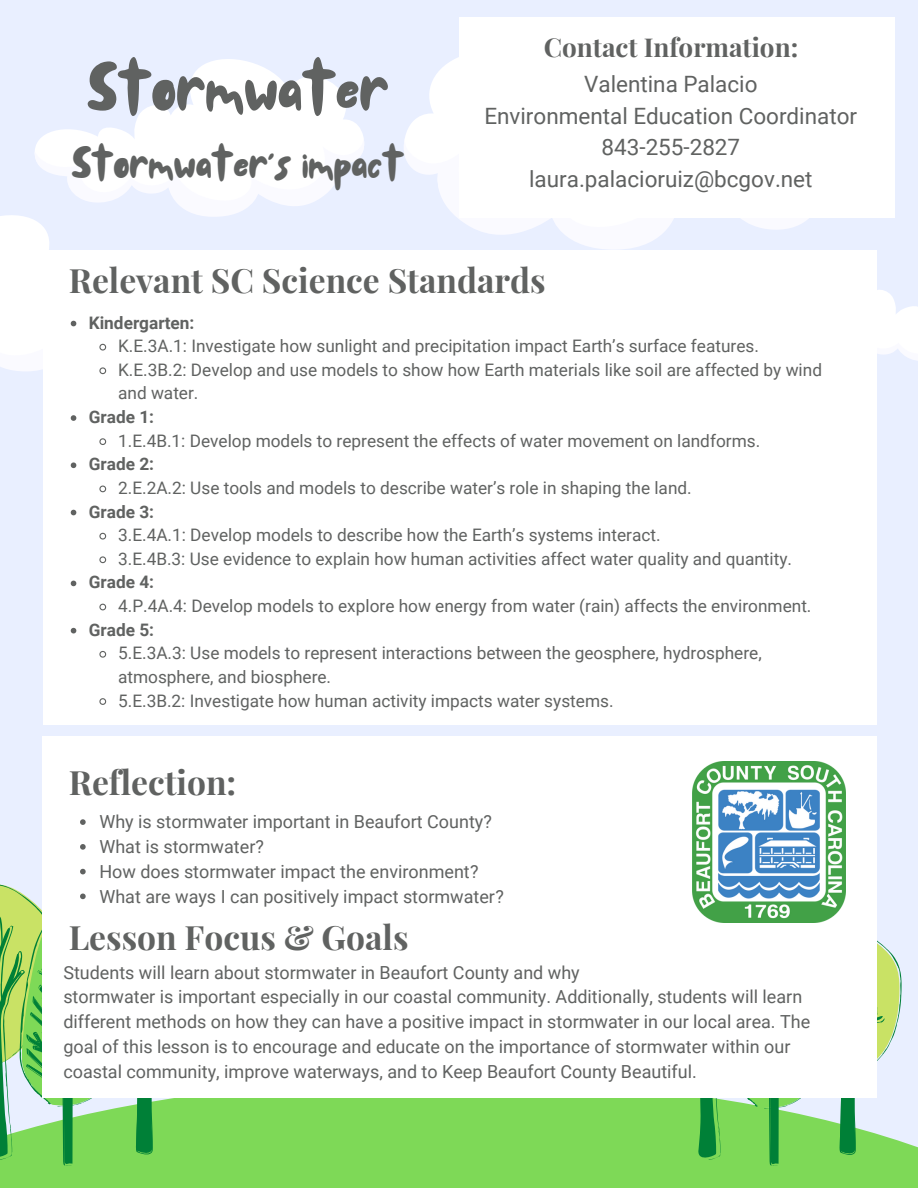
<style>
.page{position:relative;width:918px;height:1188px;background:#e9efff}
.page>*{position:absolute;margin:0;border:0;box-sizing:border-box;transform-origin:0 0}
.t1{font:64.5px "NF Lepetitcochon Regular";color:#606261}
.t2{font:42px "NF Lepetitcochon Regular";color:#606261}
.t3{font:700 33.6px "Playfair Display";color:#606261}
.t4{font:700 26.1px "Playfair Display";color:#606261}
.t5{font:22.5px/31.5px "Roboto";color:#606261;text-align:center}
.t6{font:18px/24.8px "Roboto";color:#606261}
.t7{font:17.25px/23.7px "Roboto";color:#606261}
.t8{font:700 17.25px "Roboto";color:#606261}
</style>
<div class="page">
<div style="left:0;top:1078px;width:918px;height:110px;background:#7ed957"></div>
<svg style="left:698px;top:940px;width:203px;height:226px"></svg>
<svg style="left:43px;top:59px;width:320px;height:78px"></svg>
<svg style="left:876px;top:250px;width:42px;height:122px"></svg>
<svg style="left:405px;top:57px;width:54px;height:80px;fill:#fff"></svg>
<svg style="left:486px;top:217px;width:381px;height:33px"></svg>
<div style="left:459px;top:17px;width:435px;height:200px;background:#fff"></div>
<div style="left:42px;top:737px;width:835px;height:361px;background:#fff"></div>
<div style="left:43px;top:250px;width:833px;height:475px;background:#fff"></div>
<img style="left:692px;top:761px;width:153px;height:161px">
<svg style="left:80px;top:819px;width:6px;height:6px"></svg>
<svg style="left:80px;top:844px;width:6px;height:6px"></svg>
<svg style="left:0;top:869px;width:174px;height:297px"></svg>
<svg style="left:0;top:137px;width:486px;height:238px"></svg>
<svg style="left:71px;top:415px;width:5px;height:6px"></svg>
<svg style="left:99px;top:438px;width:8px;height:7px"></svg>
<svg style="left:71px;top:462px;width:5px;height:6px"></svg>
<svg style="left:99px;top:485px;width:8px;height:8px"></svg>
<svg style="left:71px;top:510px;width:5px;height:5px"></svg>
<svg style="left:99px;top:532px;width:8px;height:8px"></svg>
<svg style="left:99px;top:556px;width:8px;height:8px"></svg>
<svg style="left:71px;top:581px;width:5px;height:5px"></svg>
<svg style="left:99px;top:603px;width:8px;height:8px"></svg>
<svg style="left:71px;top:628px;width:5px;height:5px"></svg>
<svg style="left:99px;top:650px;width:8px;height:8px"></svg>
<svg style="left:99px;top:698px;width:8px;height:7px"></svg>
<p class="t1" style="left:87px;top:44px;width:303px">Stormwater</p>
<p class="t2" style="left:71px;top:135px;width:334px">Stormwater’s impact</p>
<p class="t4" style="left:544px;top:29px;width:256px">Contact Information:</p>
<h4 class="t5" style="left:484px;top:69px;width:374px">Valentina Palacio<br>Environmental Education Coordinator<br>843-255-2827 laura.palacioruiz@bcgov.net</h4>
<h2 class="t3" style="left:69px;top:257px;width:478px">Relevant SC Science Standards</h2>
<p class="t8" style="left:89px;top:313px;width:107px">Kindergarten:</p>
<p class="t7" style="left:118px;top:334px;width:642px">K.E.3A.1: Investigate how sunlight and precipitation impact Earth’s surface features.</p>
<p class="t7" style="left:118px;top:358px;width:705px">K.E.3B.2: Develop and use models to show how Earth materials like soil are affected by wind and water.</p>
<p class="t8" style="left:89px;top:407px;width:67px">Grade 1:</p>
<p class="t7" style="left:118px;top:429px;width:644px">1.E.4B.1: Develop models to represent the effects of water movement on landforms.</p>
<p class="t8" style="left:89px;top:454px;width:67px">Grade 2:</p>
<p class="t7" style="left:118px;top:476px;width:575px">2.E.2A.2: Use tools and models to describe water’s role in shaping the land.</p>
<p class="t8" style="left:89px;top:502px;width:67px">Grade 3:</p>
<p class="t7" style="left:118px;top:523px;width:544px">3.E.4A.1: Develop models to describe how the Earth’s systems interact.</p>
<p class="t7" style="left:118px;top:547px;width:675px">3.E.4B.3: Use evidence to explain how human activities affect water quality and quantity.</p>
<p class="t8" style="left:89px;top:572px;width:67px">Grade 4:</p>
<p class="t7" style="left:118px;top:594px;width:695px">4.P.4A.4: Develop models to explore how energy from water (rain) affects the environment.</p>
<p class="t8" style="left:89px;top:620px;width:67px">Grade 5:</p>
<p class="t7" style="left:118px;top:642px;width:645px">5.E.3A.3: Use models to represent interactions between the geosphere, hydrosphere, atmosphere, and biosphere.</p>
<p class="t7" style="left:118px;top:689px;width:497px">5.E.3B.2: Investigate how human activity impacts water systems.</p>
<h3 class="t3" style="left:69px;top:759px;width:169px">Reflection:</h3>
<h1 class="t6" style="left:99px;top:810px;width:394px">Why is stormwater important in Beaufort County?</h1>
<p class="t6" style="left:99px;top:835px;width:166px">What is stormwater?</p>
<p class="t6" style="left:99px;top:859px;width:381px">How does stormwater impact the environment?</p>
<p class="t6" style="left:99px;top:884px;width:406px">What are ways I can positively impact stormwater?</p>
<p class="t3" style="left:69px;top:914px;width:341px">Lesson Focus &amp; Goals</p>
<p class="t6" style="left:63px;top:960px;width:518px">Students will learn about stormwater in Beaufort County and why</p>
<p class="t6" style="left:63px;top:985px;width:748px">stormwater is important especially in our coastal community. Additionally, students will learn different methods on how they can have a positive impact in stormwater in our local area. The goal of this lesson is to encourage and educate on the importance of stormwater within our coastal community, improve waterways, and to Keep Beaufort County Beautiful.</p>
</div>
